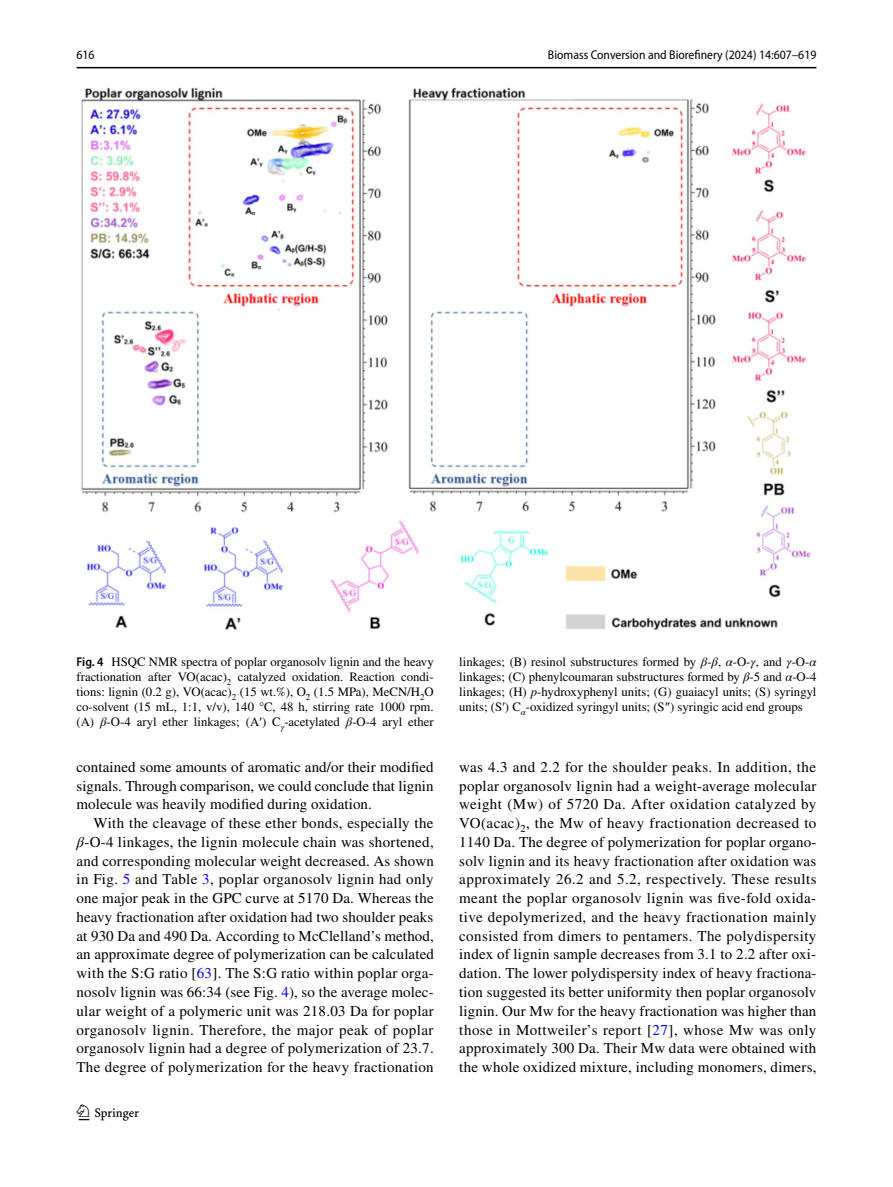
<style>
.page{position:relative;width:893px;height:1187px;background:#fff}
.page>*{position:absolute;margin:0;border:0;box-sizing:border-box;transform-origin:0 0}
.t1{font:22.5px "Springnew Regular 2";color:#000}
.t2{font:15px/18.8px "STIX";letter-spacing:.015em;color:#000;text-align:justify}
.t3{font:12.75px/15px "STIX";color:#000;text-align:justify}
.t4{font:semi-condensed 12.75px "Myriad Pro";color:#000}
.s1{font-family:"Myriad Pro";font-weight:600;font-stretch:semi-condensed}
.s2{font-style:italic}
.s3{font-family:"Times New Roman PSMT2"}
.s4{color:#00f}
</style>
<div class="page">
<hr style="left:77px;top:67px;width:739px;height:1px;background:#000">
<img style="left:81px;top:87px;width:730px;height:543px">
<p class="t4" style="left:77px;top:48px;width:20px">616</p>
<p class="t4" style="left:548px;top:48px;width:270px">Biomass Conversion and Biorefinery (2024) 14:607–619</p>
<p class="t3" style="left:77px;top:655px;width:359px"><span class="s1">Fig. 4</span> HSQC NMR spectra of poplar organosolv lignin and the heavy fractionation after VO(acac)<sub>2</sub> catalyzed oxidation. Reaction condi&shy;tions: lignin (0.2 g), VO(acac)<sub>2</sub> (15 wt.%), O<sub>2</sub> (1.5 MPa), MeCN/H<sub>2</sub>O co-solvent (15 mL, 1:1, v/v), 140 °C, 48 h, stirring rate 1000 rpm. (A) <span class="s2">β</span>-O-4 aryl ether linkages; (A<span class="s3">ʹ</span>) C<sub>γ</sub>-acetylated <span class="s2">β</span>-O-4 aryl ether</p>
<p class="t3" style="left:459px;top:655px;width:359px">linkages; (B) resinol substructures formed by <span class="s2">β</span>-<span class="s2">β</span>, <span class="s2">α</span>-O-<span class="s2">γ</span>, and <span class="s2">γ</span>-O-<span class="s2">α </span>linkages; (C) phenylcoumaran substructures formed by <span class="s2">β</span>-5 and <span class="s2">α</span>-O-4 linkages; (H) <span class="s2">p</span>-hydroxyphenyl units; (G) guaiacyl units; (S) syringyl units; (S<span class="s3">ʹ</span>) C<sub>α</sub>-oxidized syringyl units; (S<span class="s3">″</span>) syringic acid end groups</p>
<p class="t2" style="left:77px;top:758px;width:359px">contained some amounts of aromatic and/or their modified signals. Through comparison, we could conclude that lignin molecule was heavily modified during oxidation.</p>
<p class="t2" style="left:77px;top:814px;width:359px;text-indent:17px">With the cleavage of these ether bonds, especially the <span class="s2">β</span>-O-4 linkages, the lignin molecule chain was shortened, and corresponding molecular weight decreased. As shown in Fig. <span class="s4">5</span> and Table <span class="s4">3</span>, poplar organosolv lignin had only one major peak in the GPC curve at 5170 Da. Whereas the heavy fractionation after oxidation had two shoulder peaks at 930 Da and 490 Da. According to McClelland’s method, an approximate degree of polymerization can be calculated with the S:G ratio [<span class="s4">63</span>]. The S:G ratio within poplar orga&shy;nosolv lignin was 66:34 (see Fig. <span class="s4">4</span>), so the average molec&shy;ular weight of a polymeric unit was 218.03 Da for poplar organosolv lignin. Therefore, the major peak of poplar organosolv lignin had a degree of polymerization of 23.7.<br>The degree of polymerization for the heavy fractionation</p>
<h1 class="t1" style="left:79px;top:1104px;width:62px">1 3</h1>
<p class="t2" style="left:459px;top:758px;width:359px">was 4.3 and 2.2 for the shoulder peaks. In addition, the poplar organosolv lignin had a weight-average molecular weight (Mw) of 5720 Da. After oxidation catalyzed by VO(acac)<sub>2</sub>, the Mw of heavy fractionation decreased to 1140 Da. The degree of polymerization for poplar organo&shy;solv lignin and its heavy fractionation after oxidation was approximately 26.2 and 5.2, respectively. These results meant the poplar organosolv lignin was five-fold oxida&shy;tive depolymerized, and the heavy fractionation mainly consisted from dimers to pentamers. The polydispersity index of lignin sample decreases from 3.1 to 2.2 after oxi&shy;dation. The lower polydispersity index of heavy fractiona&shy;tion suggested its better uniformity then poplar organosolv lignin. Our Mw for the heavy fractionation was higher than those in Mottweiler’s report [<span class="s4">27</span>], whose Mw was only approximately 300 Da. Their Mw data were obtained with the whole oxidized mixture, including monomers, dimers,</p>
</div>
